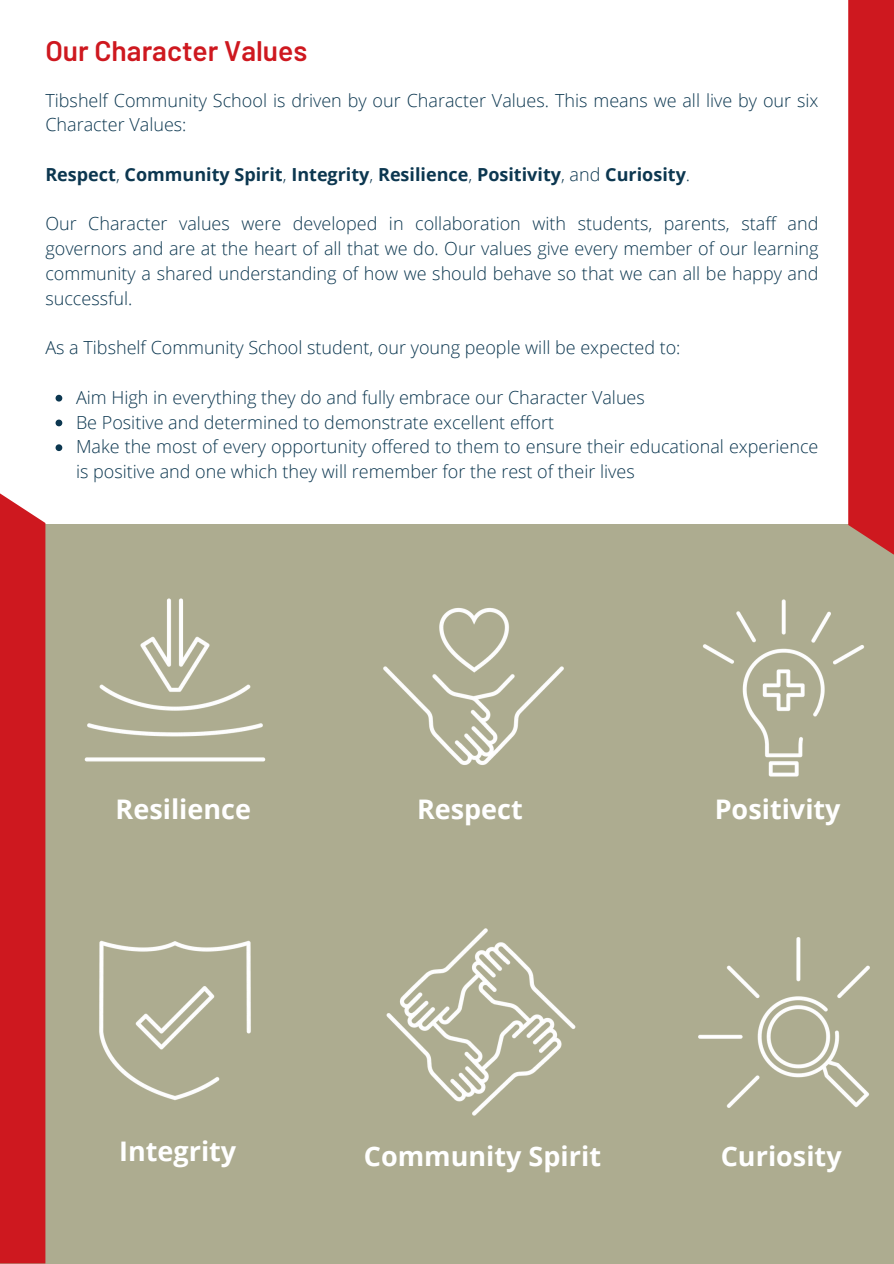
<style>
.page{position:relative;width:894px;height:1264px;background:#fff}
.page>*{position:absolute;margin:0;border:0;box-sizing:border-box;transform-origin:0 0}
.t1{font:600 28.2px "Barlow";color:#ce181f}
.t2{font:700 27px "Open Sans";color:#fff}
.t3{font:300 18px/24.8px "Open Sans";color:#0c3750}
.t4{font:700 18px "Open Sans";color:#0c3750}
.s1{font-weight:300}
</style>
<div class="page">
<div style="left:0;top:524px;width:893px;height:739px;background:#adac90"></div>
<div style="left:0;top:488px;width:45px;height:775px;background:#ce181f"></div>
<svg style="left:56px;top:395px;width:6px;height:6px"></svg>
<svg style="left:56px;top:419px;width:6px;height:7px"></svg>
<svg style="left:56px;top:444px;width:6px;height:7px"></svg>
<div style="left:848px;top:0;width:45px;height:554px;background:#ce181f"></div>
<img style="left:84px;top:598px;width:182px;height:164px">
<img style="left:383px;top:608px;width:181px;height:157px">
<img style="left:703px;top:599px;width:161px;height:178px">
<img style="left:99px;top:940px;width:152px;height:160px">
<img style="left:386px;top:928px;width:190px;height:188px">
<img style="left:698px;top:937px;width:172px;height:171px">
<h1 class="t1" style="left:45px;top:32px;width:263px">Our Character Values</h1>
<p class="t3" style="left:45px;top:87px;width:774px">Tibshelf Community School is driven by our Character Values. This means we all live by our six<br>Character Values:</p>
<p class="t4" style="left:45px;top:162px;width:646px">Respect<span class="s1">,</span> Community Spirit<span class="s1">,</span> Integrity<span class="s1">,</span> Resilience<span class="s1">,</span> Positivity<span class="s1">, and</span> Curiosity<span class="s1">.</span></p>
<p class="t3" style="left:45px;top:211px;width:774px;text-align:justify">Our Character values were developed in collaboration with students, parents, staff and governors and are at the heart of all that we do. Our values give every member of our learning community a shared understanding of how we should behave so that we can all be happy and successful.</p>
<p class="t3" style="left:45px;top:335px;width:636px">As a Tibshelf Community School student, our young people will be expected to:</p>
<p class="t3" style="left:76px;top:384px;width:570px">Aim High in everything they do and fully embrace our Character Values</p>
<p class="t3" style="left:76px;top:409px;width:479px">Be Positive and determined to demonstrate excellent effort</p>
<p class="t3" style="left:76px;top:434px;width:743px">Make the most of every opportunity offered to them to ensure their educational experience is positive and one which they will remember for the rest of their lives</p>
<p class="t2" style="left:115px;top:790px;width:137px">Resilience</p>
<p class="t2" style="left:417px;top:790px;width:107px">Respect</p>
<p class="t2" style="left:714px;top:790px;width:127px">Positivity</p>
<h1 class="t2" style="left:119px;top:1131px;width:119px">Integrity</h1>
<h1 class="t2" style="left:364px;top:1137px;width:239px">Community Spirit</h1>
<h1 class="t2" style="left:720px;top:1137px;width:122px">Curiosity</h1>
</div>
